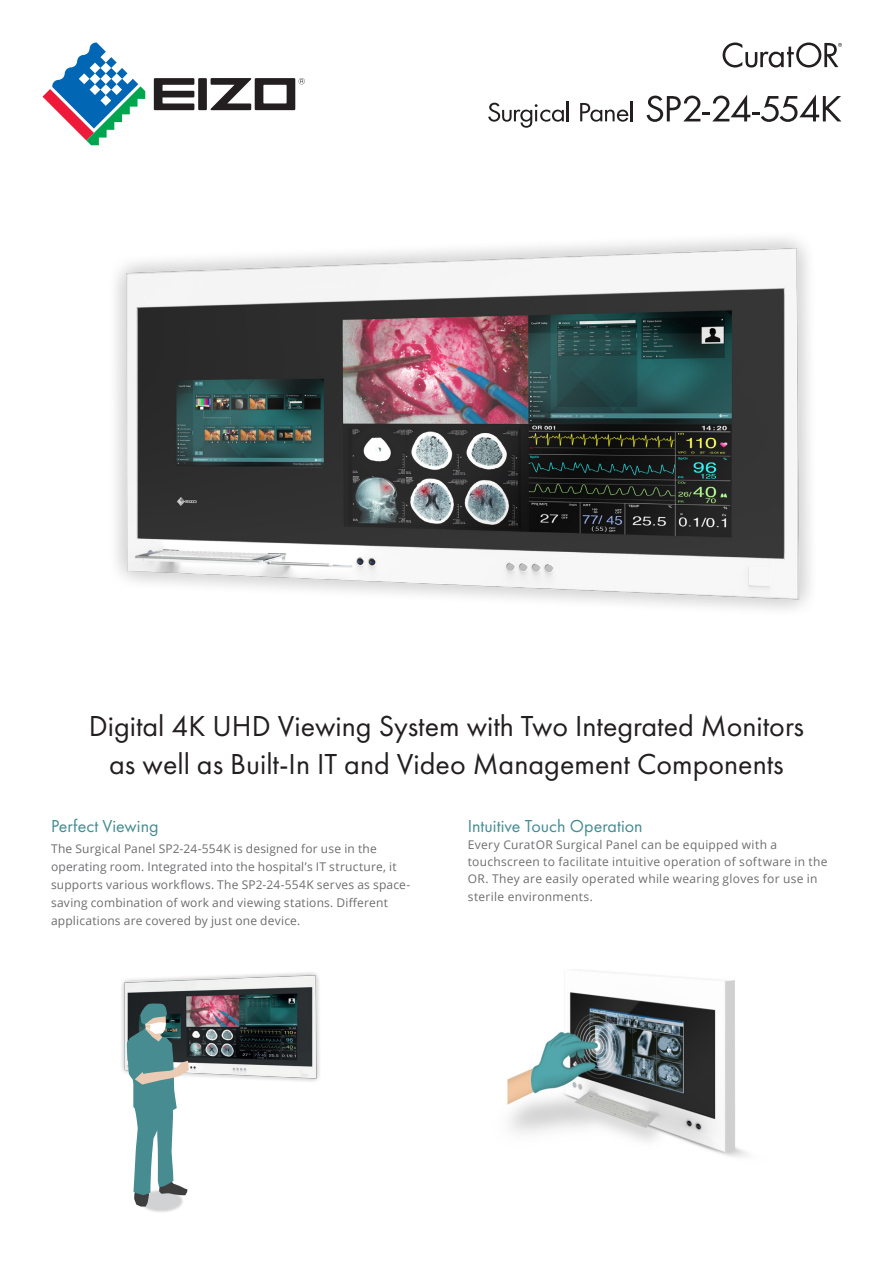
<style>
.page{position:relative;width:893px;height:1263px;background:#fff}
.page>*{position:absolute;margin:0;border:0;box-sizing:border-box;transform-origin:0 0}
.catch_copy{font:30px "Futura PT";color:#231f20}
.body{font:18px "Futura PT";color:#448c90}
.E-title{font:18px "Futura PT";color:#448c90}
.E-title-2{font:12px/18px "Open Sans";letter-spacing:.015em;color:#6c6d70}
.body-2{font:12px/17.5px "Open Sans";letter-spacing:.025em;color:#6c6d70}
</style>
<div class="page">
<svg style="left:488px;top:103px;width:76px;height:25px"></svg>
<hr style="left:566px;top:101px;width:3px;height:20px;background:#231f20">
<svg style="left:580px;top:103px;width:49px;height:19px"></svg>
<hr style="left:631px;top:101px;width:2px;height:20px;background:#231f20">
<svg style="left:647px;top:95px;width:194px;height:27px"></svg>
<img style="left:507px;top:976px;width:241px;height:181px">
<img style="left:139px;top:1206px;width:41px;height:6px">
<img style="left:121px;top:972px;width:199px;height:110px">
<svg style="left:127px;top:1003px;width:62px;height:203px"></svg>
<svg style="left:723px;top:43px;width:119px;height:25px"></svg>
<svg style="left:154px;top:78px;width:151px;height:32px"></svg>
<svg style="left:43px;top:43px;width:102px;height:102px"></svg>
<img style="left:115px;top:238px;width:695px;height:372px">
<p class="catch_copy" style="left:89px;top:708px;width:717px">Digital K4 UHD Viewing System with Two Integrated Monitors</p>
<p class="catch_copy" style="left:109px;top:746px;width:676px">as well as Built I n- IT and Video Management Components</p>
<p class="E-title" style="left:51px;top:815px;width:109px">Perfect Viewing</p>
<p class="E-title-2" style="left:51px;top:839px;width:347px">The Surgical Panel SP2-24-554K is designed for use in the operating room. Integrated into the hospital I Ts’ structure it,</p>
<p class="E-title-2" style="left:51px;top:893px;width:338px">saving combination of work and viewing stations. Different</p>
<p class="E-title-2" style="left:51px;top:875px;width:361px">supports various workflows. The SP2-24-554K serves as space-</p>
<p class="E-title-2" style="left:51px;top:911px;width:251px">applications are covered by just one device.</p>
<p class="body" style="left:468px;top:815px;width:176px">Intuitive Touch Operation</p>
<p class="body-2" style="left:468px;top:835px;width:361px">Every CuratOR Surgical Panel can be equipped with a touchscreen to facilitate intuitive operation of software in the OR. They are easily operated while wearing gloves for use in sterile environments.</p>
</div>
